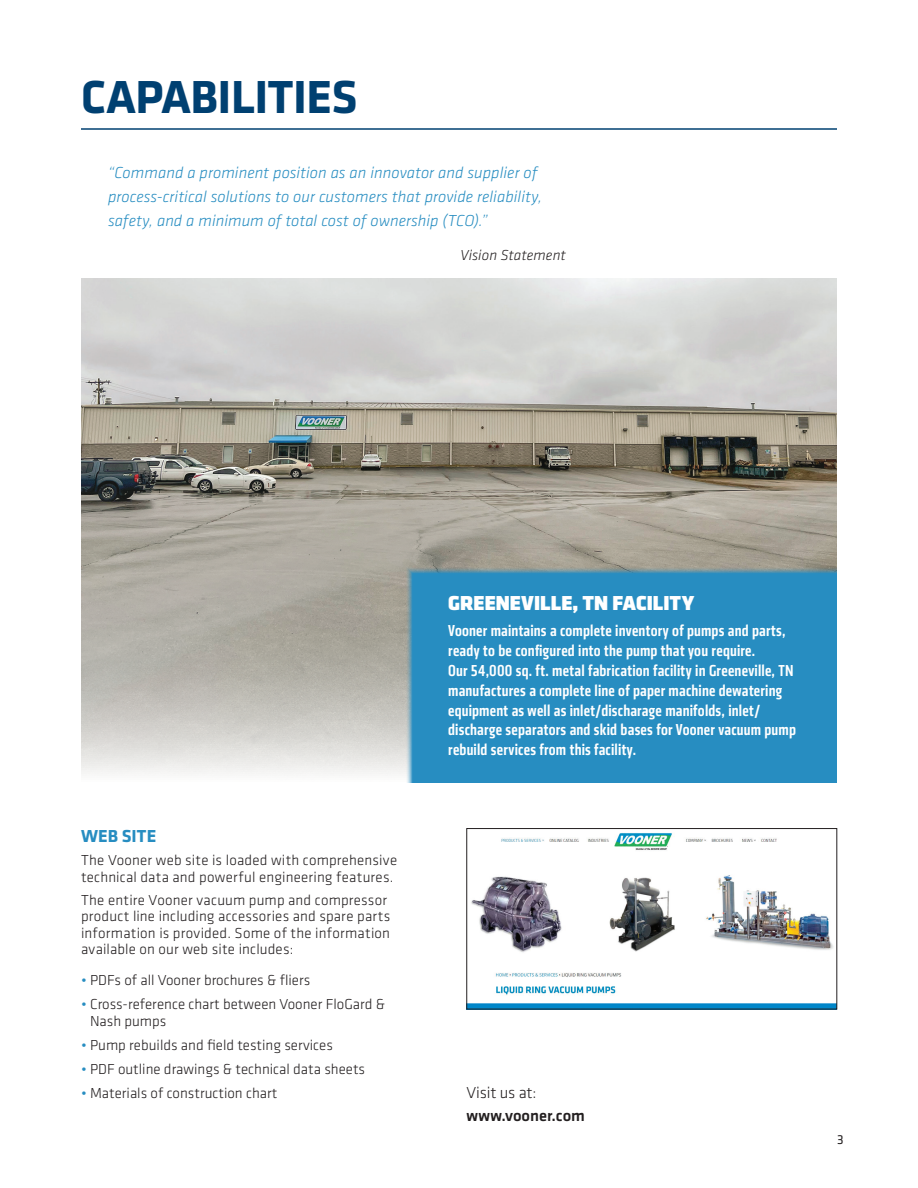
<style>
.page{position:relative;width:918px;height:1188px;background:#fff}
.page>*{position:absolute;margin:0;border:0;box-sizing:border-box;transform-origin:0 0}
.t1{font:700 48px "Klavika Basic";letter-spacing:-.01em;color:#004071}
.t2{font:21px "Klavika Display Bl";color:#fff}
.t3{font:700 18px "Klavika Basic";letter-spacing:.01em;color:#278dc1}
.t4{font:500 16.5px/19.8px "Klavika Condensed";letter-spacing:.015em;color:#fff}
.t5{font:italic 300 16.5px/24px "Klavika Basic";letter-spacing:.005em;color:#278dc1}
.t6{font:500 16.5px "Klavika Basic";color:#231f20}
.t7{font:300 16.5px "Klavika Basic";letter-spacing:-.01em;color:#231f20}
.t8{font:300 15px/16.5px "Klavika Basic";letter-spacing:.005em;color:#231f20}
.t9{font:italic 300 15px "Klavika Basic";letter-spacing:.005em;color:#231f20}
.t10{font:13.5px "Klavika Basic";color:#231f20}
.s1{color:#278dc1}
</style>
<div class="page">
<hr style="left:81px;top:128px;width:756px;height:2px;background:#004071">
<img style="left:469px;top:833px;width:366px;height:174px">
<div style="left:467px;top:828px;width:370px;height:181px;border:1px solid #231f20"></div>
<img style="left:81px;top:278px;width:756px;height:496px">
<div style="left:406px;top:567px;width:431px;height:216px;background:#278dc1"></div>
<h1 class="t1" style="left:81px;top:62px;width:278px">CAPABILITIES</h1>
<p class="t5" style="left:108px;top:160px;width:436px">“Command a prominent position as an innovator and supplier of process-critical solutions to our customers that provide reliability, safety, and a minimum of total cost of ownership (TCO).”</p>
<p class="t9" style="left:460px;top:246px;width:107px">Vision Statement</p>
<h2 class="t2" style="left:448px;top:590px;width:248px">GREENEVILLE, TN FACILITY</h2>
<p class="t4" style="left:448px;top:621px;width:349px">Vooner maintains a complete inventory of pumps and parts, ready to be configured into the pump that you require.<br>Our 54,000 sq. ft. metal fabrication facility in Greeneville, TN manufactures a complete line of paper machine dewatering equipment as well as inlet/discharage manifolds, inlet/ discharge separators and skid bases for Vooner vacuum pump rebuild services from this facility.</p>
<p class="t3" style="left:81px;top:823px;width:77px">WEB SITE</p>
<p class="t8" style="left:81px;top:852px;width:318px">The Vooner web site is loaded with comprehensive technical data and powerful engineering features.</p>
<p class="t8" style="left:81px;top:891px;width:311px">The entire Vooner vacuum pump and compressor product line including accessories and spare parts information is provided. Some of the information available on our web site includes:</p>
<p class="t8" style="left:81px;top:972px;width:231px"><span class="s1">•</span> PDFs of all Vooner brochures &amp; fliers</p>
<p class="t8" style="left:90px;top:996px;width:297px;text-indent:-9px"><span class="s1">•</span> Cross-reference chart between Vooner FloGard &amp;<br>Nash pumps</p>
<p class="t8" style="left:81px;top:1036px;width:253px"><span class="s1">•</span> Pump rebuilds and field testing services</p>
<p class="t8" style="left:81px;top:1060px;width:286px"><span class="s1">•</span> PDF outline drawings &amp; technical data sheets</p>
<p class="t8" style="left:81px;top:1084px;width:198px"><span class="s1">•</span> Materials of construction chart</p>
<p class="t7" style="left:467px;top:1083px;width:71px">Visit us at:</p>
<p class="t6" style="left:467px;top:1104px;width:120px">www.vooner.com</p>
<p class="t10" style="left:837px;top:1131px;width:8px">3</p>
</div>
